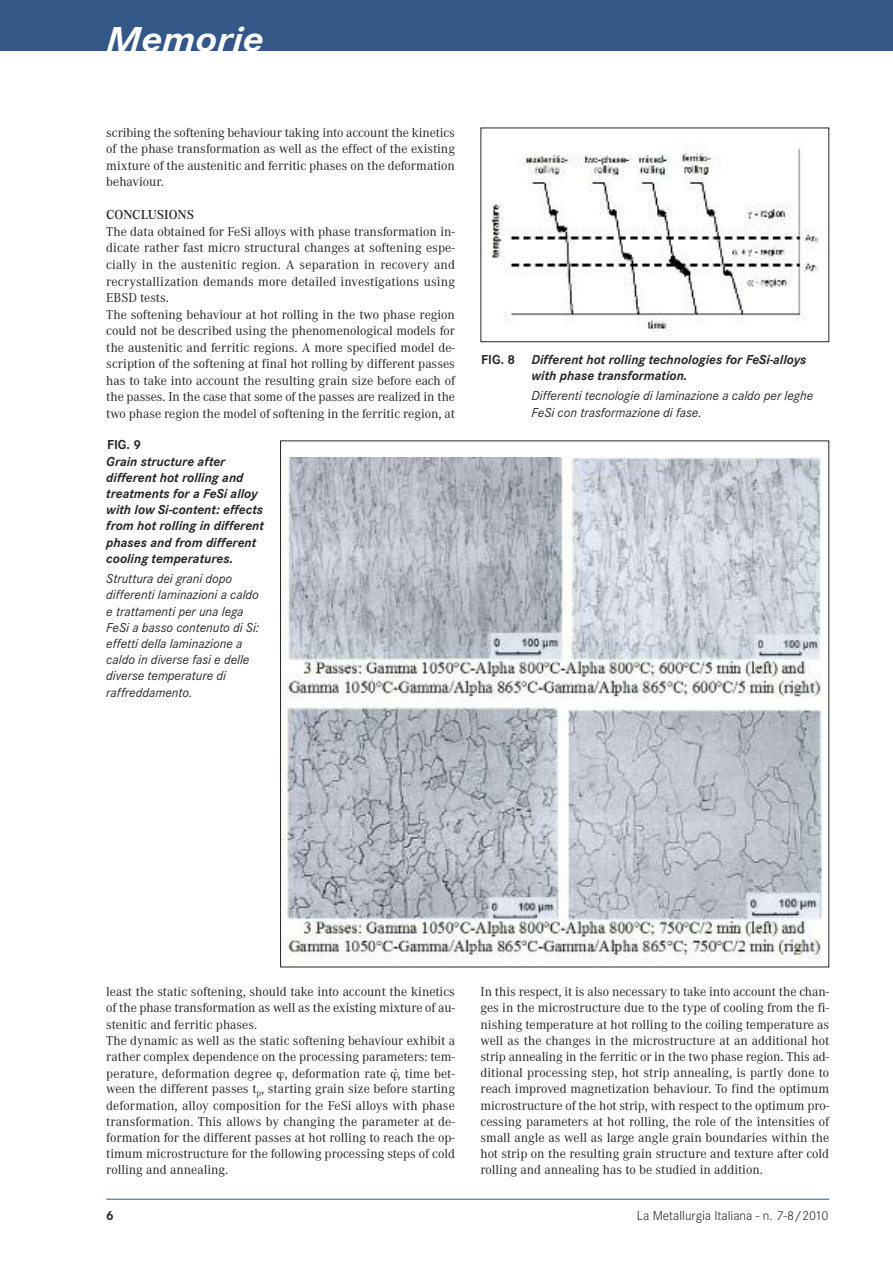
<style>
.page{position:relative;width:893px;height:1263px;background:#fff}
.page>*{position:absolute;margin:0;border:0;box-sizing:border-box;transform-origin:0 0}
.t1{font:italic 700 36px "Corporate S";color:#fff;scale:1.14 1}
.t2{font:13.5px/16.2px "Corporate A";color:#272627;text-align:justify}
.t3{font:italic 13.5px/16.2px "Corporate S";color:#272627}
.t4{font:italic 700 13.5px/16.2px "Corporate S";color:#272627}
.t5{font:300 13.5px "Corporate S";color:#272627}
.t6{font:600 13.5px "Corporate A";color:#272627}
.t7{font:700 13.5px "Corporate S";color:#272627}
.s1{font-style:normal}
</style>
<div class="page">
<div style="left:0;top:0;width:893px;height:50px;background:#335786"></div>
<hr style="left:106px;top:1199px;width:723px;height:1px;background:#335786">
<img style="left:491px;top:148px;width:328px;height:185px">
<div style="left:480px;top:128px;width:349px;height:214px;border:1px solid #272627"></div>
<img style="left:282px;top:457px;width:540px;height:504px">
<h1 class="t1" style="left:106px;top:17px;width:140px">Memorie</h1>
<p class="t2" style="left:106px;top:124px;width:350px">scribing the softening behaviour taking into account the kinetics of the phase transformation as well as the effect of the existing mixture of the austenitic and ferritic phases on the deformation behaviour.</p>
<p class="t6" style="left:106px;top:207px;width:89px">CONCLUSIONS</p>
<p class="t2" style="left:106px;top:223px;width:350px;text-align:left">The data obtained for FeSi alloys with phase transformation in&shy;dicate rather fast micro structural changes at softening espe&shy;cially in the austenitic region. A separation in recovery and recrystallization demands more detailed investigations using EBSD tests.<br>The softening behaviour at hot rolling in the two phase region could not be described using the phenomenological models for the austenitic and ferritic regions. A more specified model de&shy;scription of the softening at final hot rolling by different passes has to take into account the resulting grain size before each of the passes. In the case that some of the passes are realized in the two phase region the model of softening in the ferritic region, at</p>
<p class="t7" style="left:107px;top:437px;width:35px">FIG. 9</p>
<p class="t4" style="left:106px;top:453px;width:159px">Grain structure after different hot rolling and treatments for a FeSi alloy with low Si-content: effects from hot rolling in different phases and from different cooling temperatures.</p>
<p class="t3" style="left:106px;top:570px;width:154px">Struttura dei grani dopo differenti laminazioni a caldo e trattamenti per una lega<br>FeSi a basso contenuto di Si: effetti della laminazione a caldo in diverse fasi e delle diverse temperature di raffreddamento.</p>
<p class="t4" style="left:531px;top:351px;width:276px;text-indent:-50px"><span class="s1">FIG. 8</span> Different hot rolling technologies for FeSi-alloys with phase transformation.</p>
<p class="t3" style="left:531px;top:388px;width:283px">Differenti tecnologie di laminazione a caldo per leghe<br>FeSi con trasformazione di fase.</p>
<p class="t2" style="left:106px;top:983px;width:350px;text-align:left">least the static softening, should take into account the kinetics of the phase transformation as well as the existing mixture of au&shy;stenitic and ferritic phases.<br>The dynamic as well as the static softening behaviour exhibit a rather complex dependence on the processing parameters: tem&shy;perature, deformation degree , deformation rate , time bet&shy;ween the different passes t<sub>p</sub>, starting grain size before starting deformation, alloy composition for the FeSi alloys with phase transformation. This allows by changing the parameter at de&shy;formation for the different passes at hot rolling to reach the op&shy;timum microstructure for the following processing steps of cold rolling and annealing.</p>
<p class="t2" style="left:480px;top:983px;width:350px">In this respect, it is also necessary to take into account the chan&shy;ges in the microstructure due to the type of cooling from the fi&shy;nishing temperature at hot rolling to the coiling temperature as well as the changes in the microstructure at an additional hot strip annealing in the ferritic or in the two phase region. This ad&shy;ditional processing step, hot strip annealing, is partly done to reach improved magnetization behaviour. To find the optimum microstructure of the hot strip, with respect to the optimum pro&shy;cessing parameters at hot rolling, the role of the intensities of small angle as well as large angle grain boundaries within the hot strip on the resulting grain structure and texture after cold rolling and annealing has to be studied in addition.</p>
<p class="t7" style="left:106px;top:1207px;width:9px">6</p>
<p class="t5" style="left:637px;top:1207px;width:193px">La Metallurgia Italiana - n. 7-8/2010</p>
</div>
